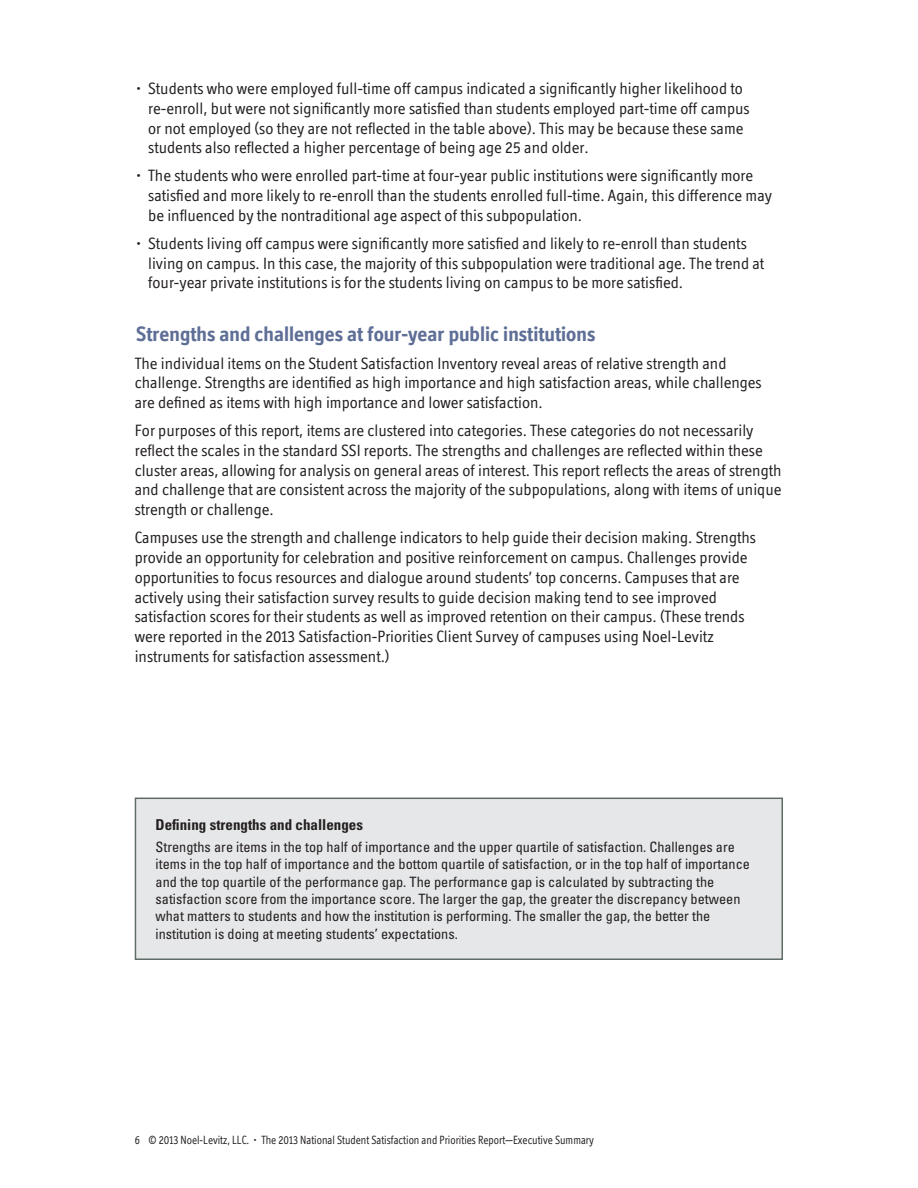
<style>
.page{position:relative;width:918px;height:1188px;background:#fff}
.page>*{position:absolute;margin:0;border:0;box-sizing:border-box;transform-origin:0 0}
.t1{font:700 21px "Officina Display ITC";color:#5e6e96}
.t2{font:16.5px/19.8px "Officina Display ITC";color:#231f20}
.t3{font:700 condensed 15px "Univers";color:#231f20}
.t4{font:condensed 14.25px/17.2px "Univers";color:#231f20}
.t5{font:12px "Officina Display ITC";color:#231f20;scale:.9 1}
</style>
<div class="page">
<div style="left:135px;top:798px;width:647px;height:161px;background:#e6e7e8"></div>
<div style="left:135px;top:798px;width:648px;height:162px;border:2px solid #5e6e66"></div>
<p class="t2" style="left:148px;top:80px;width:603px;text-indent:-12px">• Students who were employed full-time off campus indicated a significantly higher likelihood to re-enroll, but were not significantly more satisfied than students employed part-time off campus or not employed (so they are not reflected in the table above). This may be because these same students also reflected a higher percentage of being age 25 and older.</p>
<p class="t2" style="left:148px;top:168px;width:625px;text-indent:-12px">• The students who were enrolled part-time at four-year public institutions were significantly more satisfied and more likely to re-enroll than the students enrolled full-time. Again, this difference may be influenced by the nontraditional age aspect of this subpopulation.</p>
<p class="t2" style="left:148px;top:235px;width:618px;text-indent:-12px">• Students living off campus were significantly more satisfied and likely to re-enroll than students living on campus. In this case, the majority of this subpopulation were traditional age. The trend at four-year private institutions is for the students living on campus to be more satisfied.</p>
<p class="t1" style="left:136px;top:326px;width:461px">Strengths and challenges at four-year public institutions</p>
<p class="t2" style="left:135px;top:355px;width:629px">The individual items on the Student Satisfaction Inventory reveal areas of relative strength and challenge. Strengths are identified as high importance and high satisfaction areas, while challenges are defined as items with high importance and lower satisfaction.</p>
<p class="t2" style="left:135px;top:422px;width:648px">For purposes of this report, items are clustered into categories. These categories do not necessarily reflect the scales in the standard SSI reports. The strengths and challenges are reflected within these cluster areas, allowing for analysis on general areas of interest. This report reflects the areas of strength and challenge that are consistent across the majority of the subpopulations, along with items of unique strength or challenge.</p>
<p class="t2" style="left:135px;top:529px;width:623px">Campuses use the strength and challenge indicators to help guide their decision making. Strengths provide an opportunity for celebration and positive reinforcement on campus. Challenges provide opportunities to focus resources and dialogue around students’ top concerns. Campuses that are actively using their satisfaction survey results to guide decision making tend to see improved satisfaction scores for their students as well as improved retention on their campus. (These trends were reported in the 2013 Satisfaction-Priorities Client Survey of campuses using Noel-Levitz instruments for satisfaction assessment.)</p>
<p class="t3" style="left:156px;top:819px;width:209px">Defining strengths and challenges</p>
<p class="t4" style="left:156px;top:840px;width:596px">Strengths are items in the top half of importance and the upper quartile of satisfaction. Challenges are items in the top half of importance and the bottom quartile of satisfaction, or in the top half of importance and the top quartile of the performance gap. The performance gap is calculated by subtracting the satisfaction score from the importance score. The larger the gap, the greater the discrepancy between what matters to students and how the institution is performing. The smaller the gap, the better the institution is doing at meeting students’ expectations.</p>
<p class="t5" style="left:135px;top:1135px;width:512px">6 © 2013 Noel-Levitz, LLC. • The 2013 National Student Satisfaction and Priorities Report—Executive Summary</p>
</div>
